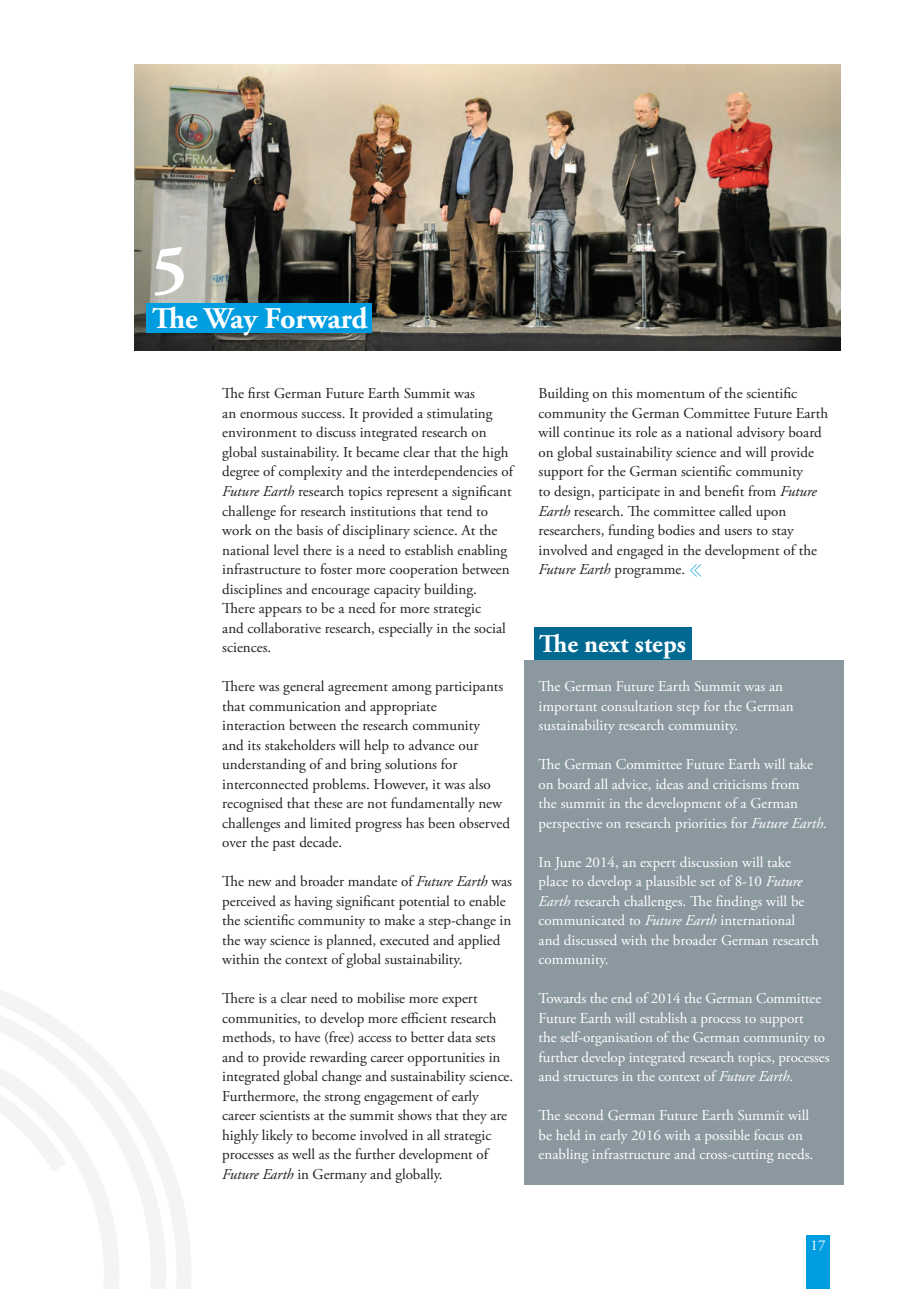
<style>
.page{position:relative;width:919px;height:1289px;background:#fff}
.page>*{position:absolute;margin:0;border:0;box-sizing:border-box;transform-origin:0 0}
.t1{font:700 67.5px "Adobe Garamond Pro";color:#fff}
.t2{font:700 30px "Adobe Garamond Pro";color:#fff}
.t3{font:700 25.5px "Adobe Garamond Pro";color:#fff}
.t4{font:15px/19.5px "Adobe Garamond Pro";color:#231f20}
.t5{font:15px/19.5px "Adobe Garamond Pro";color:#fff}
.s1{font-style:italic}
.s2{font-family:"Sim Sun";font-size:18px;color:#009ee1}
</style>
<div class="page">
<svg style="left:0;top:990px;width:191px;height:298px"></svg>
<img style="left:134px;top:65px;width:706px;height:286px">
<div style="left:524px;top:660px;width:319px;height:524px;background:#8b98a0"></div>
<div style="left:146px;top:303px;width:226px;height:30px;background:#009ee1"></div>
<div style="left:534px;top:627px;width:157px;height:33px;background:#006991"></div>
<div style="left:806px;top:1235px;width:23px;height:53px;background:#009ee1"></div>
<h1 class="t1" style="left:152px;top:230px;width:37px">5</h1>
<h2 class="t2" style="left:152px;top:301px;width:217px">The Way Forward</h2>
<p class="t4" style="left:222px;top:384px;width:292px">The first German Future Earth Summit was<br>an enormous success. It provided a stimulating environment to discuss integrated research on global sustainability. It became clear that the high degree of complexity and the interdependencies of <span class="s1">Future Earth</span> research topics represent a significant challenge for research institutions that tend to work on the basis of disciplinary science. At the national level there is a need to establish enabling infrastructure to foster more cooperation between disciplines and encourage capacity building.<br>There appears to be a need for more strategic<br>and collaborative research, especially in the social sciences.</p>
<p class="t4" style="left:222px;top:677px;width:289px">There was general agreement among participants that communication and appropriate<br>interaction between the research community<br>and its stakeholders will help to advance our understanding of and bring solutions for interconnected problems. However, it was also recognised that these are not fundamentally new challenges and limited progress has been observed over the past decade.</p>
<p class="t4" style="left:222px;top:872px;width:291px">The new and broader mandate of <span class="s1">Future Earth</span> was perceived as having significant potential to enable the scientific community to make a step-change in the way science is planned, executed and applied within the context of global sustainability.</p>
<p class="t4" style="left:222px;top:989px;width:292px">There is a clear need to mobilise more expert communities, to develop more efficient research methods, to have (free) access to better data sets and to provide rewarding career opportunities in integrated global change and sustainability science.<br>Furthermore, the strong engagement of early career scientists at the summit shows that they are highly likely to become involved in all strategic processes as well as the further development of <span class="s1">Future Earth</span> in Germany and globally.</p>
<p class="t4" style="left:538px;top:384px;width:291px">Building on this momentum of the scientific community the German Committee Future Earth will continue its role as a national advisory board on global sustainability science and will provide support for the German scientific community<br>to design, participate in and benefit from <span class="s1">Future Earth</span> research. The committee called upon researchers, funding bodies and users to stay involved and engaged in the development of the <span class="s1">Future Earth</span> programme. <span class="s2">&lt;&lt;</span></p>
<h3 class="t3" style="left:539px;top:629px;width:148px">The next steps</h3>
<p class="t5" style="left:538px;top:677px;width:256px">The German Future Earth Summit was an important consultation step for the German sustainability research community.</p>
<p class="t5" style="left:538px;top:755px;width:290px">The German Committee Future Earth will take on board all advice, ideas and criticisms from<br>the summit in the development of a German perspective on research priorities for <span class="s1">Future Earth</span>.</p>
<p class="t5" style="left:538px;top:852px;width:282px">In June 2014, an expert discussion will take place to develop a plausible set of 8-10 <span class="s1">Future Earth</span> research challenges. The findings will be communicated to <span class="s1">Future Earth</span> international and discussed with the broader German research community.</p>
<p class="t5" style="left:538px;top:989px;width:292px">Towards the end of 2014 the German Committee Future Earth will establish a process to support<br>the self-organisation of the German community to further develop integrated research topics, processes and structures in the context of <span class="s1">Future Earth</span>.</p>
<p class="t5" style="left:538px;top:1106px;width:276px">The second German Future Earth Summit will be held in early 2016 with a possible focus on enabling infrastructure and cross-cutting needs.</p>
<p class="t5" style="left:810px;top:1235px;width:16px">17</p>
</div>
